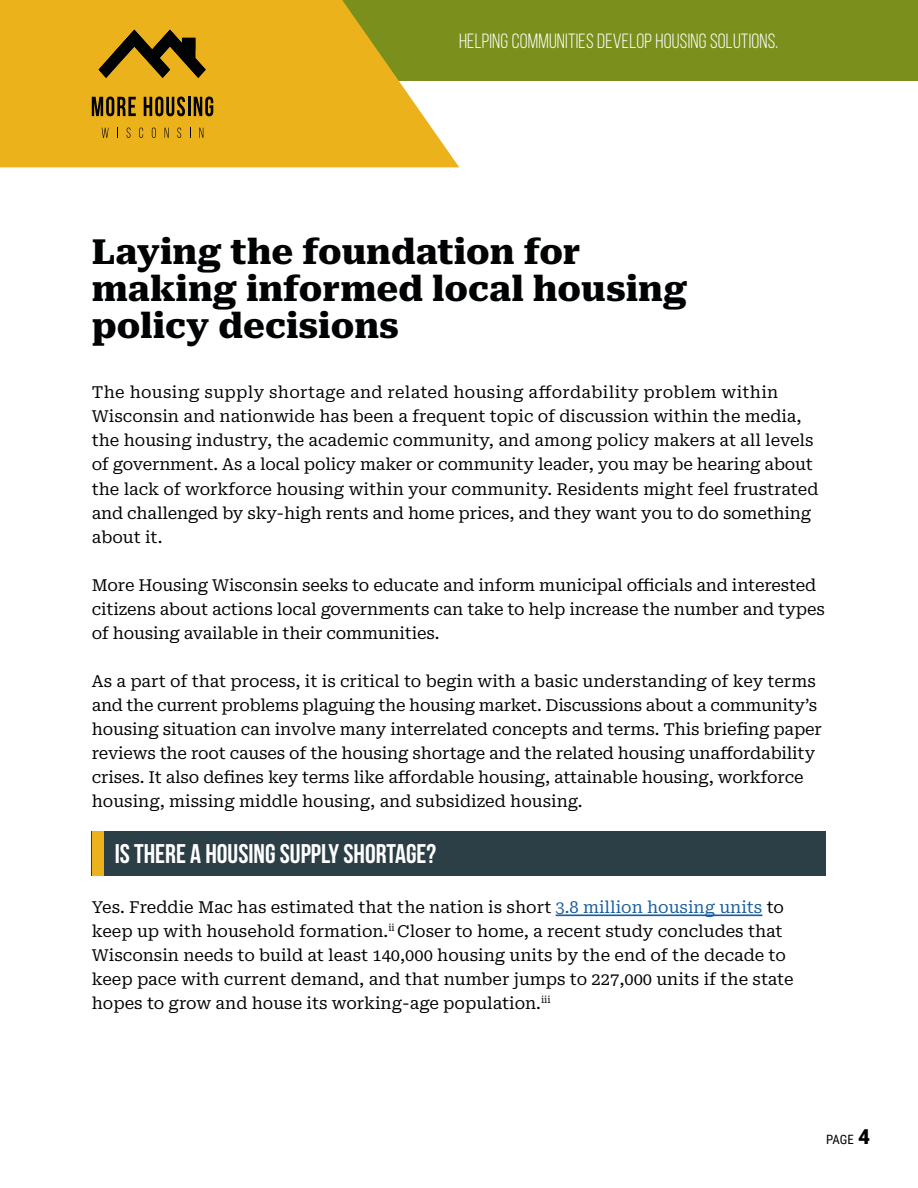
<style>
.page{position:relative;width:918px;height:1188px;background:#fff}
.page>*{position:absolute;margin:0;border:0;box-sizing:border-box;transform-origin:0 0}
.t1{font:800 34.65px/37.3px "Roboto Serif";color:#010203}
.t2{font:700 27px "Bebas Neue";color:#fff}
.t3{font:20.55px "Bebas Neue";letter-spacing:.01em;color:#fff}
.t4{font:16.5px/24px "Roboto Serif";letter-spacing:-.01em;color:#010203}
.t5{font:12.9px "Roboto Condensed";color:#010203}
.s1{color:#175d9e}
.s2{font-family:"Roboto";font-weight:900;font-size:20.55px}
</style>
<div class="page">
<div style="left:0;top:0;width:918px;height:81px;background:#7a8f1c"></div>
<svg style="left:0;top:0;width:459px;height:167px;background:#e1b124"></svg>
<hr style="left:556px;top:914px;width:206px;height:2px;background:#175d9e">
<div style="left:92px;top:832px;width:734px;height:44px;background:#2c3e46"></div>
<div style="left:92px;top:832px;width:11px;height:44px;background:#ecb21b"></div>
<svg style="left:92px;top:97px;width:44px;height:19px"></svg>
<svg style="left:144px;top:97px;width:41px;height:19px"></svg>
<hr style="left:188px;top:97px;width:3px;height:19px;background:#010203">
<svg style="left:194px;top:97px;width:19px;height:19px"></svg>
<svg style="left:102px;top:128px;width:7px;height:10px"></svg>
<svg style="left:127px;top:128px;width:4px;height:10px"></svg>
<svg style="left:139px;top:128px;width:4px;height:10px"></svg>
<svg style="left:152px;top:128px;width:4px;height:10px"></svg>
<svg style="left:165px;top:128px;width:4px;height:10px"></svg>
<svg style="left:177px;top:128px;width:4px;height:10px"></svg>
<svg style="left:199px;top:128px;width:4px;height:10px"></svg>
<svg style="left:99px;top:30px;width:107px;height:48px;background:#8c6a11"></svg>
<p class="t3" style="left:459px;top:30px;width:321px">HELPING COMMUNITIES DEVELOP HOUSING SOLUTIONS.</p>
<h1 class="t1" style="left:92px;top:230px;width:597px">Laying the foundation for making informed local housing policy decisions</h1>
<p class="t4" style="left:92px;top:379px;width:728px">The housing supply shortage and related housing affordability problem within Wisconsin and nationwide has been a frequent topic of discussion within the media, the housing industry, the academic community, and among policy makers at all levels of government. As a local policy maker or community leader, you may be hearing about the lack of workforce housing within your community. Residents might feel frustrated and challenged by sky-high rents and home prices, and they want you to do something about it.</p>
<p class="t4" style="left:92px;top:572px;width:735px">More Housing Wisconsin seeks to educate and inform municipal officials and interested citizens about actions local governments can take to help increase the number and types of housing available in their communities.</p>
<p class="t4" style="left:92px;top:668px;width:732px">As a part of that process, it is critical to begin with a basic understanding of key terms and the current problems plaguing the housing market. Discussions about a community’s housing situation can involve many interrelated concepts and terms. This briefing paper reviews the root causes of the housing shortage and the related housing unaffordability crises. It also defines key terms like affordable housing, attainable housing, workforce housing, missing middle housing, and subsidized housing.</p>
<h2 class="t2" style="left:115px;top:838px;width:323px">IS THERE A HOUSING SUPPLY SHORTAGE?</h2>
<p class="t4" style="left:92px;top:894px;width:703px">Yes. Freddie Mac has estimated that the nation is short <span class="s1">3.8 million housing units</span> to keep up with household formation.<sup>ii</sup> Closer to home, a recent study concludes that Wisconsin needs to build at least 140,000 housing units by the end of the decade to keep pace with current demand, and that number jumps to 227,000 units if the state hopes to grow and house its working-age population.<sup>iii</sup></p>
<p class="t5" style="left:826px;top:1130px;width:45px">PAGE <span class="s2">4</span></p>
</div>
